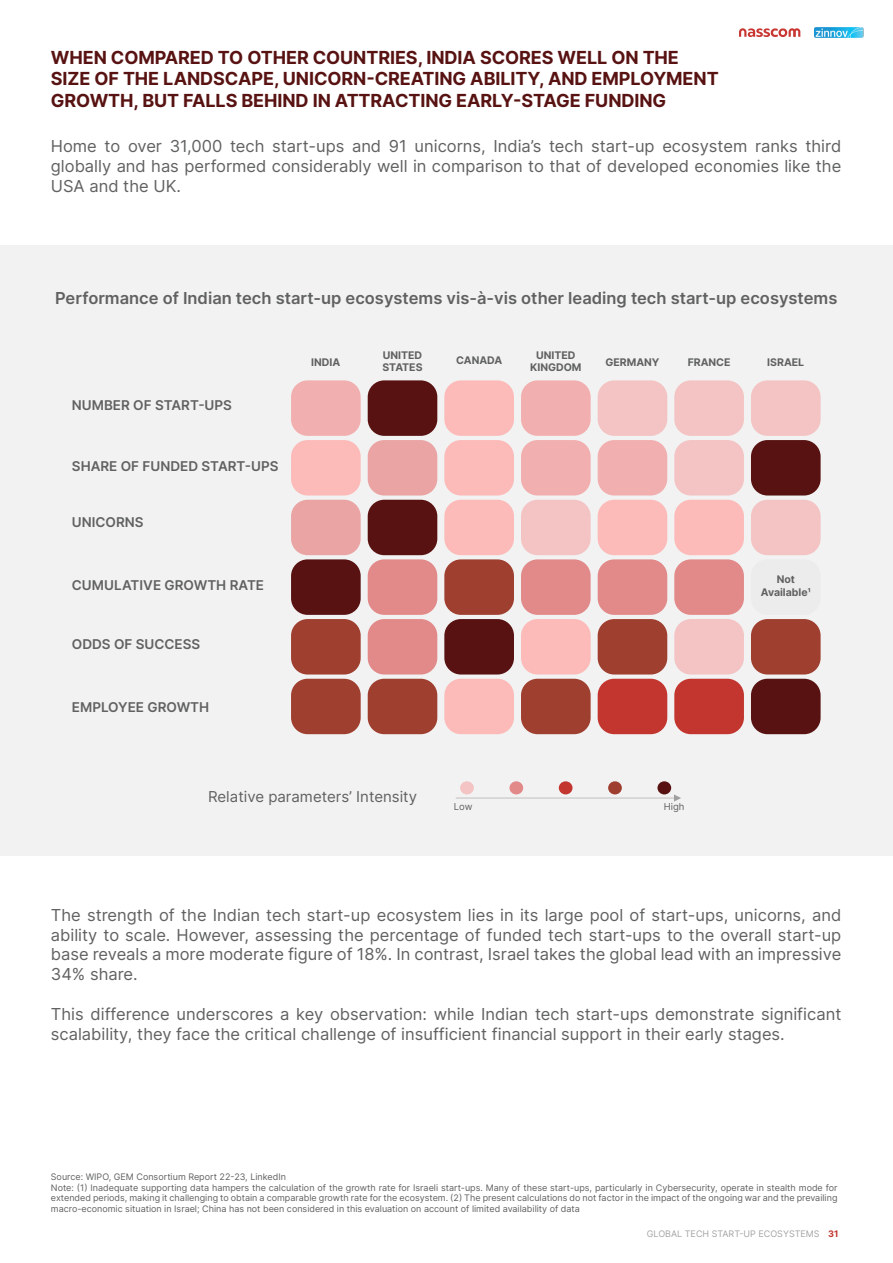
<style>
.page{position:relative;width:893px;height:1263px;background:#fff}
.page>*{position:absolute;margin:0;border:0;box-sizing:border-box;transform-origin:0 0}
.t1{font:700 18px/21.6px "Inter";letter-spacing:-.005em;color:#581212}
.t2{font:16.5px/19.8px "Inter";color:#606161;text-align:justify}
.t3{font:600 16.5px "Inter";color:#606161}
.t4{font:15px "Inter";color:#606161}
.t5{font:600 13.5px "Inter";color:#606161}
.t6{font:700 10.5px/12.6px "Inter";color:#606161;text-align:center}
.t7{font:9.6px "Inter";color:#606161}
.t8{font:9px/10.8px "Inter";color:#606161}
.t9{font:9px "Inter";color:#a4a4a4}
.s1{font-weight:700;color:#c2362f}
</style>
<div class="page">
<div style="left:0;top:245px;width:893px;height:610px;background:#f2f2f2"></div>
<div style="left:291px;top:380px;width:70px;height:56px;background:#f2afaf;border-radius:16px"></div>
<div style="left:368px;top:380px;width:69px;height:56px;background:#581212;border-radius:16px"></div>
<div style="left:444px;top:380px;width:70px;height:56px;background:#fcbbb9;border-radius:16px"></div>
<div style="left:521px;top:380px;width:70px;height:56px;background:#f2afaf;border-radius:16px"></div>
<div style="left:598px;top:380px;width:69px;height:56px;background:#f4c3c3;border-radius:16px"></div>
<div style="left:674px;top:380px;width:70px;height:56px;background:#f4c3c3;border-radius:16px"></div>
<div style="left:751px;top:380px;width:70px;height:56px;background:#f4c3c3;border-radius:16px"></div>
<div style="left:291px;top:440px;width:70px;height:55px;background:#fcbbb9;border-radius:16px"></div>
<div style="left:368px;top:440px;width:69px;height:55px;background:#eaa4a4;border-radius:16px"></div>
<div style="left:444px;top:440px;width:70px;height:55px;background:#fcbbb9;border-radius:16px"></div>
<div style="left:521px;top:440px;width:70px;height:55px;background:#f2afaf;border-radius:16px"></div>
<div style="left:598px;top:440px;width:69px;height:55px;background:#f2afaf;border-radius:16px"></div>
<div style="left:674px;top:440px;width:70px;height:55px;background:#f4c3c3;border-radius:16px"></div>
<div style="left:751px;top:440px;width:70px;height:55px;background:#581212;border-radius:16px"></div>
<div style="left:291px;top:500px;width:70px;height:55px;background:#eaa4a4;border-radius:16px"></div>
<div style="left:368px;top:500px;width:69px;height:55px;background:#581212;border-radius:16px"></div>
<div style="left:444px;top:500px;width:70px;height:55px;background:#fcbbb9;border-radius:16px"></div>
<div style="left:521px;top:500px;width:70px;height:55px;background:#f4c3c3;border-radius:16px"></div>
<div style="left:598px;top:500px;width:69px;height:55px;background:#fcbbb9;border-radius:16px"></div>
<div style="left:674px;top:500px;width:70px;height:55px;background:#fcbbb9;border-radius:16px"></div>
<div style="left:751px;top:500px;width:70px;height:55px;background:#f4c3c3;border-radius:16px"></div>
<div style="left:291px;top:619px;width:70px;height:55px;background:#9f3f30;border-radius:16px"></div>
<div style="left:368px;top:619px;width:69px;height:55px;background:#e28a8a;border-radius:16px"></div>
<div style="left:444px;top:619px;width:70px;height:55px;background:#581212;border-radius:16px"></div>
<div style="left:521px;top:619px;width:70px;height:55px;background:#fcbbb9;border-radius:16px"></div>
<div style="left:598px;top:619px;width:69px;height:55px;background:#9f3f30;border-radius:16px"></div>
<div style="left:674px;top:619px;width:70px;height:55px;background:#f4c3c3;border-radius:16px"></div>
<div style="left:751px;top:619px;width:70px;height:55px;background:#9f3f30;border-radius:16px"></div>
<div style="left:291px;top:679px;width:70px;height:55px;background:#9f3f30;border-radius:16px"></div>
<div style="left:368px;top:679px;width:69px;height:55px;background:#9f3f30;border-radius:16px"></div>
<div style="left:444px;top:679px;width:70px;height:55px;background:#fcbbb9;border-radius:16px"></div>
<div style="left:521px;top:679px;width:70px;height:55px;background:#9f3f30;border-radius:16px"></div>
<div style="left:598px;top:679px;width:69px;height:55px;background:#c2362f;border-radius:16px"></div>
<div style="left:674px;top:679px;width:70px;height:55px;background:#c2362f;border-radius:16px"></div>
<div style="left:751px;top:679px;width:70px;height:55px;background:#581212;border-radius:16px"></div>
<div style="left:291px;top:559px;width:70px;height:56px;background:#581212;border-radius:16px"></div>
<div style="left:368px;top:559px;width:69px;height:56px;background:#e28a8a;border-radius:16px"></div>
<div style="left:444px;top:559px;width:70px;height:56px;background:#9f3f30;border-radius:16px"></div>
<div style="left:521px;top:559px;width:70px;height:56px;background:#e28a8a;border-radius:16px"></div>
<div style="left:598px;top:559px;width:69px;height:56px;background:#e28a8a;border-radius:16px"></div>
<div style="left:674px;top:559px;width:70px;height:56px;background:#e28a8a;border-radius:16px"></div>
<div style="left:751px;top:559px;width:70px;height:56px;background:#edeced;border-radius:16px"></div>
<svg style="left:456px;top:794px;width:225px;height:8px"></svg>
<div style="left:559px;top:781px;width:13px;height:13px;background:#c2362f;border-radius:50%"></div>
<div style="left:657px;top:781px;width:14px;height:13px;background:#581212;border-radius:50%"></div>
<div style="left:608px;top:781px;width:14px;height:13px;background:#9f3f30;border-radius:50%"></div>
<div style="left:460px;top:781px;width:14px;height:13px;background:#f4c3c3;border-radius:50%"></div>
<div style="left:509px;top:781px;width:14px;height:13px;background:#e28a8a;border-radius:50%"></div>
<img style="left:815px;top:28px;width:49px;height:10px">
<svg style="left:739px;top:28px;width:61px;height:9px"></svg>
<p class="t1" style="left:51px;top:46px;width:669px">WHEN COMPARED TO OTHER COUNTRIES, INDIA SCORES WELL ON THE<br>SIZE OF THE LANDSCAPE, UNICORN-CREATING ABILITY, AND EMPLOYMENT<br>GROWTH, BUT FALLS BEHIND IN ATTRACTING EARLY-STAGE FUNDING</p>
<p class="t2" style="left:51px;top:136px;width:792px">Home to over 31,000 tech start-ups and 91 unicorns, India’s tech start-up ecosystem ranks third globally and has performed considerably well in comparison to that of developed economies like the USA and the UK.</p>
<p class="t3" style="left:55px;top:286px;width:784px">Performance of Indian tech start-up ecosystems vis-à-vis other leading tech start-up ecosystems</p>
<p class="t5" style="left:72px;top:395px;width:162px">NUMBER OF START-UPS</p>
<p class="t5" style="left:72px;top:456px;width:208px">SHARE OF FUNDED START-UPS</p>
<p class="t5" style="left:72px;top:512px;width:73px">UNICORNS</p>
<p class="t5" style="left:72px;top:575px;width:194px">CUMULATIVE GROWTH RATE</p>
<p class="t5" style="left:72px;top:634px;width:130px">ODDS OF SUCCESS</p>
<p class="t5" style="left:72px;top:697px;width:139px">EMPLOYEE GROWTH</p>
<p class="t6" style="left:311px;top:356px;width:31px">INDIA</p>
<p class="t6" style="left:382px;top:348px;width:42px;text-align:left">UNITED<br>STATES</p>
<p class="t6" style="left:456px;top:353px;width:48px">CANADA</p>
<p class="t6" style="left:530px;top:348px;width:53px">UNITED<br>KINGDOM</p>
<p class="t6" style="left:605px;top:356px;width:56px">GERMANY</p>
<p class="t6" style="left:688px;top:356px;width:44px">FRANCE</p>
<p class="t6" style="left:767px;top:356px;width:38px">ISRAEL</p>
<p class="t6" style="left:761px;top:573px;width:51px">Not<br>Available1</p>
<p class="t4" style="left:208px;top:785px;width:210px">Relative parameters’ Intensity</p>
<p class="t7" style="left:454px;top:800px;width:20px">Low</p>
<p class="t7" style="left:664px;top:800px;width:22px">High</p>
<p class="t2" style="left:51px;top:904px;width:792px">The strength of the Indian tech start-up ecosystem lies in its large pool of start-ups, unicorns, and ability to scale. However, assessing the percentage of funded tech start-ups to the overall start-up base reveals a more moderate figure of 18%. In contrast, Israel takes the global lead with an impressive 34% share.</p>
<p class="t2" style="left:51px;top:1003px;width:792px">This difference underscores a key observation: while Indian tech start-ups demonstrate significant scalability, they face the critical challenge of insufficient financial support in their early stages.</p>
<p class="t8" style="left:51px;top:1171px;width:788px">Source: WIPO, GEM Consortium Report 22-23, LinkedIn<br>Note: (1) Inadequate supporting data hampers the calculation of the growth rate for Israeli start-ups. Many of these start-ups, particularly in Cybersecurity, operate in stealth mode for extended periods, making it challenging to obtain a comparable growth rate for the ecosystem. (2) The present calculations do not factor in the impact of the ongoing war and the prevailing macro-economic situation in Israel; China has not been considered in this evaluation on account of limited availability of data</p>
<p class="t9" style="left:647px;top:1227px;width:193px">GLOBAL TECH START-UP ECOSYSTEMS <span class="s1">31</span></p>
</div>
